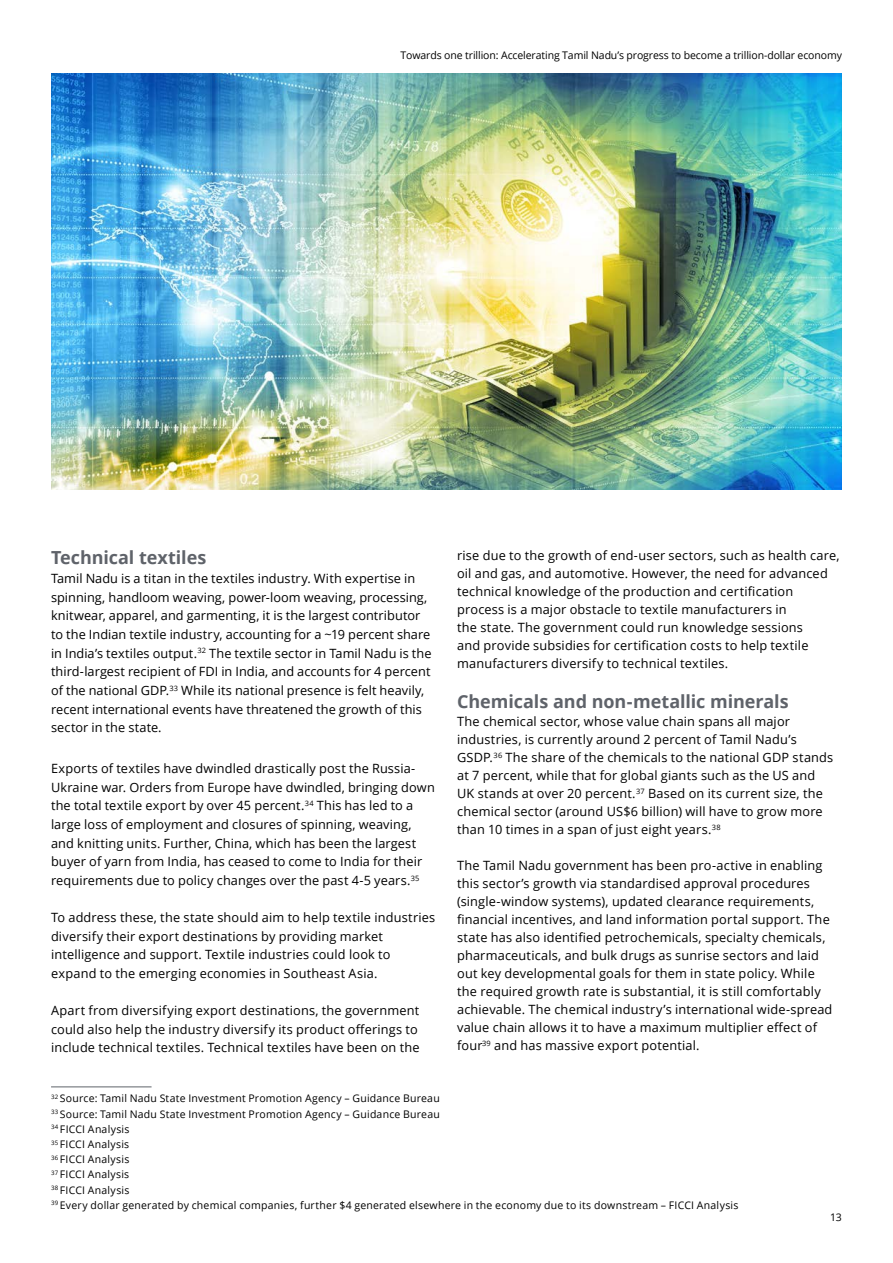
<style>
.page{position:relative;width:893px;height:1263px;background:#fff}
.page>*{position:absolute;margin:0;border:0;box-sizing:border-box;transform-origin:0 0}
.t1{font:700 18px "Open Sans";letter-spacing:-.005em;color:#5f636a}
.t2{font:12.75px/18px "Open Sans";letter-spacing:.01em;color:#000}
.t3{font:10.5px/15.1px "Open Sans";letter-spacing:.02em;color:#000}
.t4{font:10.5px "Open Sans";letter-spacing:-.01em;color:#000}
</style>
<div class="page">
<hr style="left:51px;top:1086px;width:101px;height:1px;background:#5f636a">
<img style="left:51px;top:73px;width:791px;height:416px">
<p class="t4" style="left:400px;top:48px;width:443px">Towards one trillion: Accelerating Tamil Nadu’s progress to become a trillion-dollar economy</p>
<h1 class="t1" style="left:51px;top:545px;width:157px">Technical textiles</h1>
<p class="t2" style="left:51px;top:569px;width:382px;line-height:18.6px">Tamil Nadu is a titan in the textiles industry. With expertise in spinning, handloom weaving, power-loom weaving, processing, knitwear, apparel, and garmenting, it is the largest contributor to the Indian textile industry, accounting for a ~19 percent share in India’s textiles output.<sup>32</sup> The textile sector in Tamil Nadu is the third-largest recipient of FDI in India, and accounts for 4 percent of the national GDP.<sup>33</sup> While its national presence is felt heavily, recent international events have threatened the growth of this sector in the state.</p>
<p class="t2" style="left:51px;top:759px;width:385px;line-height:18.6px">Exports of textiles have dwindled drastically post the Russia-Ukraine war. Orders from Europe have dwindled, bringing down the total textile export by over 45 percent.<sup>34</sup> This has led to a large loss of employment and closures of spinning, weaving, and knitting units. Further, China, which has been the largest buyer of yarn from India, has ceased to come to India for their requirements due to policy changes over the past 4-5 years.<sup>35</sup></p>
<p class="t2" style="left:51px;top:908px;width:386px;line-height:18.6px">To address these, the state should aim to help textile industries diversify their export destinations by providing market intelligence and support. Textile industries could look to expand to the emerging economies in Southeast Asia.</p>
<p class="t2" style="left:51px;top:1001px;width:370px;line-height:18.6px">Apart from diversifying export destinations, the government could also help the industry diversify its product offerings to include technical textiles. Technical textiles have been on the</p>
<p class="t2" style="left:457px;top:546px;width:384px">rise due to the growth of end-user sectors, such as health care, oil and gas, and automotive. However, the need for advanced technical knowledge of the production and certification process is a major obstacle to textile manufacturers in<br>the state. The government could run knowledge sessions<br>and provide subsidies for certification costs to help textile manufacturers diversify to technical textiles.</p>
<h1 class="t1" style="left:457px;top:689px;width:333px">Chemicals and non-metallic minerals</h1>
<p class="t2" style="left:457px;top:712px;width:378px">The chemical sector, whose value chain spans all major industries, is currently around 2 percent of Tamil Nadu’s GSDP.<sup>36</sup> The share of the chemicals to the national GDP stands at 7 percent, while that for global giants such as the US and UK stands at over 20 percent.<sup>37</sup> Based on its current size, the chemical sector (around US$6 billion) will have to grow more than 10 times in a span of just eight years.<sup>38</sup></p>
<p class="t2" style="left:457px;top:856px;width:377px">The Tamil Nadu government has been pro-active in enabling this sector’s growth via standardised approval procedures (single-window systems), updated clearance requirements, financial incentives, and land information portal support. The state has also identified petrochemicals, specialty chemicals, pharmaceuticals, and bulk drugs as sunrise sectors and laid out key developmental goals for them in state policy. While the required growth rate is substantial, it is still comfortably achievable. The chemical industry’s international wide-spread value chain allows it to have a maximum multiplier effect of four<sup>39</sup> and has massive export potential.</p>
<p class="t3" style="left:51px;top:1091px;width:689px"><sup>32</sup> Source: Tamil Nadu State Investment Promotion Agency – Guidance Bureau<br><sup>33</sup> Source: Tamil Nadu State Investment Promotion Agency – Guidance Bureau<br><sup>34</sup> FICCI Analysis<br><sup>35</sup> FICCI Analysis<br><sup>36</sup> FICCI Analysis<br><sup>37</sup> FICCI Analysis<br><sup>38</sup> FICCI Analysis<br><sup>39</sup> Every dollar generated by chemical companies, further $4 generated elsewhere in the economy due to its downstream – FICCI Analysis</p>
<p class="t3" style="left:830px;top:1209px;width:13px">13</p>
</div>
